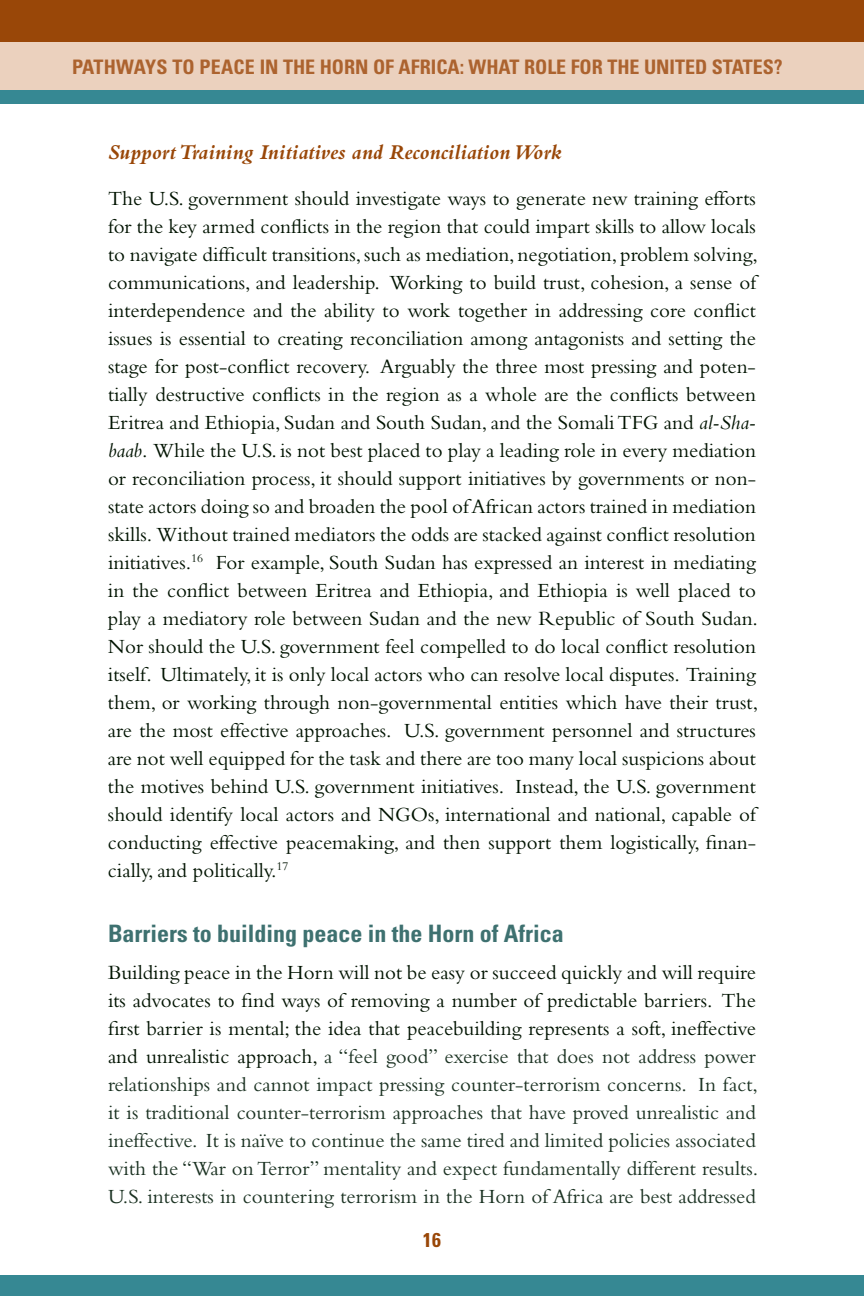
<style>
.page{position:relative;width:864px;height:1296px;background:#fff}
.page>*{position:absolute;margin:0;border:0;box-sizing:border-box;transform-origin:0 0}
.t1{font:700 condensed 24px "Univers";color:#3e7170}
.t2{font:italic 700 22px "Bembo";color:#994708}
.t3{font:21px/28px "Bembo";color:#001300;text-align:justify}
.t4{font:21px/28px "Bembo";color:#1b3222;text-align:justify}
.t5{font:700 condensed 20px "Univers";color:#ac632f}
.t6{font:700 condensed 20px "Univers";color:#994708}
.s1{font-style:italic}
.s2{color:#001300}
</style>
<div class="page">
<div style="left:0;top:35px;width:864px;height:62px;background:#ebd1be"></div>
<div style="left:0;top:90px;width:864px;height:14px;background:#368893"></div>
<div style="left:0;top:1276px;width:864px;height:20px;background:#368893"></div>
<div style="left:0;top:0;width:864px;height:42px;background:#994708"></div>
<p class="t5" style="left:72px;top:55px;width:712px">PATHWAYS TO PEACE IN THE HORN OF AFRICA: WHAT ROLE FOR THE UNITED STATES?</p>
<p class="t2" style="left:108px;top:140px;width:455px">Support Training Initiatives and Reconciliation Work</p>
<p class="t3" style="left:108px;top:184px;width:652px">The U.S. government should investigate ways to generate new training efforts for the key armed conflicts in the region that could impart skills to allow locals to navigate difficult transitions, such as mediation, negotiation, problem solving, communications, and leadership. Working to build trust, cohesion, a sense of interdependence and the ability to work together in addressing core conflict issues is essential to creating reconciliation among antagonists and setting the stage for post-conflict recovery. Arguably the three most pressing and poten&shy;tially destructive conflicts in the region as a whole are the conflicts between Eritrea and Ethiopia, Sudan and South Sudan, and the Somali TFG and <span class="s1">al-Sha&shy;baab</span>. While the U.S. is not best placed to play a leading role in every mediation or reconciliation process, it should support initiatives by governments or non&shy;state actors doing so and broaden the pool of African actors trained in mediation skills. Without trained mediators the odds are stacked against conflict resolution initiatives.<sup>16</sup> For example, South Sudan has expressed an interest in mediating in the conflict between Eritrea and Ethiopia, and Ethiopia is well placed to play a mediatory role between Sudan and the new Republic of South Sudan.<br>Nor should the U.S. government feel compelled to do local conflict resolution itself. Ultimately, it is only local actors who can resolve local disputes. Training them, or working through non-governmental entities which have their trust, are the most effective approaches. U.S. government personnel and structures are not well equipped for the task and there are too many local suspicions about the motives behind U.S. government initiatives. Instead, the U.S. government should identify local actors and NGOs, international and national, capable of conducting effective peacemaking, and then support them logistically, finan&shy;cially, and politically.<sup>17</sup></p>
<p class="t1" style="left:108px;top:919px;width:457px">BARRIERS TO BUILDING PEACE IN THE HORN OF AFRICA</p>
<p class="t4" style="left:108px;top:958px;width:652px"><span class="s2">Building peace in the Horn will not be easy or succeed quickly and will require its advocates to find ways of removing a number of predictable barriers. The first barrier is mental; the idea that peacebuilding represents a soft, ineffective and unrealistic approach,</span> a “feel good” exercise that does not address power relationships and cannot impact pressing counter-terrorism concerns. In fact, it is traditional counter-terrorism approaches that have proved unrealistic and ineffective. It is naïve to continue the same tired and limited policies associated with the “War on Terror” mentality and expect fundamentally different results.<br>U.S. interests in countering terrorism in the Horn of Africa are best addressed</p>
<p class="t6" style="left:423px;top:1227px;width:20px">16</p>
</div>
